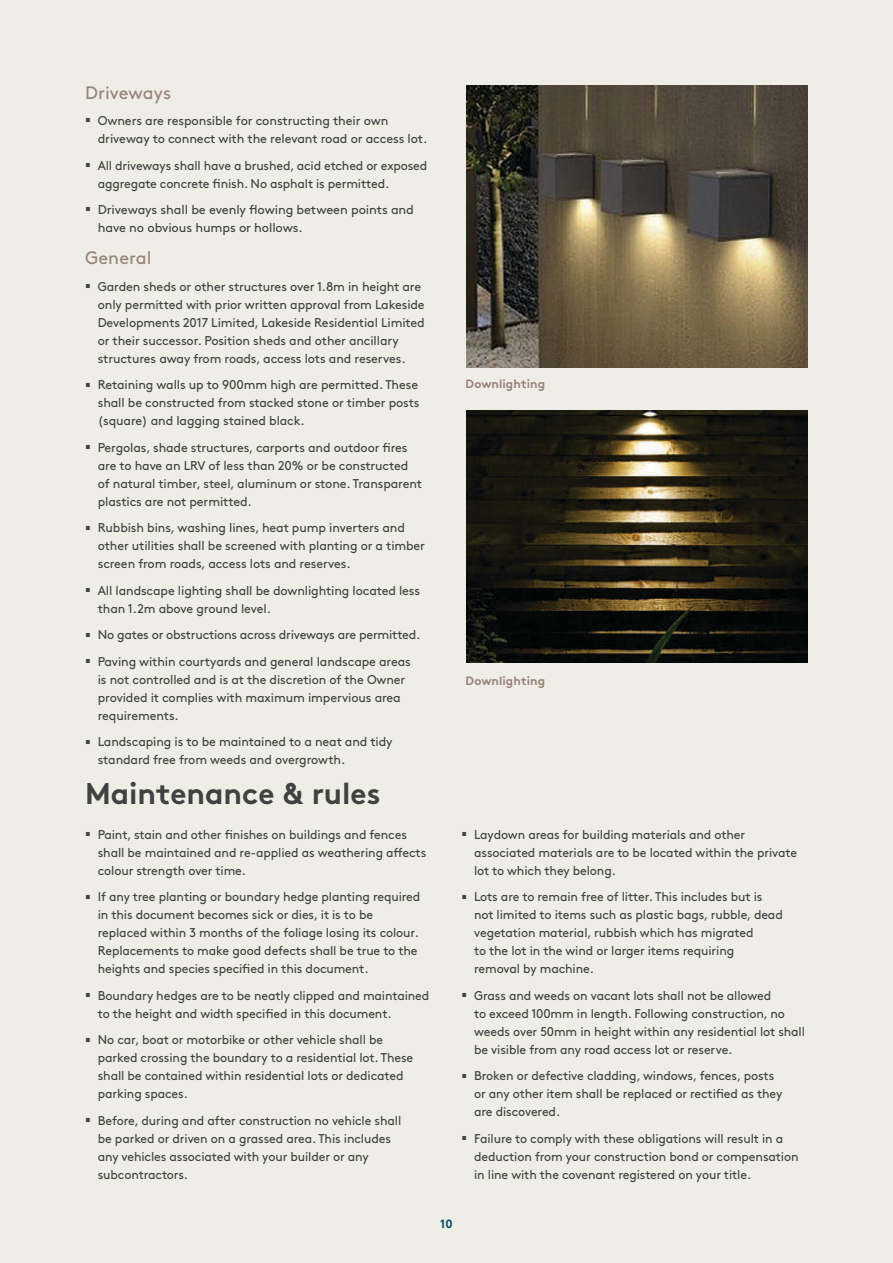
<style>
.page{position:relative;width:893px;height:1263px;background:#eeeee7}
.page>*{position:absolute;margin:0;border:0;box-sizing:border-box;transform-origin:0 0}
.t1{font:51px "Brown";color:#414142;scale:.24 1}
.t2{font:51px "Brown";color:#414142;scale:.25 1}
.t3{font:700 30px "Brown";color:#414142}
.t4{font:18px "Brown";letter-spacing:.005em;color:#978277}
.t5{font:12.75px/18px "Brown";letter-spacing:-.01em;color:#414142}
.t6{font:700 12px "Brown";letter-spacing:.005em;color:#978277}
.t7{font:700 12px "Brown";color:#005074}
</style>
<div class="page">
<img style="left:466px;top:85px;width:342px;height:282px">
<img style="left:466px;top:410px;width:342px;height:253px">
<h3 class="t4" style="left:85px;top:79px;width:88px">Driveways</h3>
<h1 class="t2" style="left:85px;top:77px;width:25px">-</h1>
<p class="t5" style="left:98px;top:111px;width:331px">Owners are responsible for constructing their own driveway to connect with the relevant road or access lot.</p>
<h1 class="t1" style="left:85px;top:121px;width:25px">-</h1>
<p class="t5" style="left:98px;top:155px;width:331px">All driveways shall have a brushed, acid etched or exposed aggregate concrete finish. No asphalt is permitted.</p>
<h1 class="t2" style="left:85px;top:166px;width:25px">-</h1>
<p class="t5" style="left:98px;top:200px;width:318px">Driveways shall be evenly flowing between points and have no obvious humps or hollows.</p>
<h3 class="t4" style="left:85px;top:244px;width:68px">General</h3>
<h1 class="t1" style="left:85px;top:242px;width:25px">-</h1>
<p class="t5" style="left:98px;top:276px;width:328px">Garden sheds or other structures over 1.8m in height are only permitted with prior written approval from Lakeside Developments 2017 Limited, Lakeside Residential Limited or their successor. Position sheds and other ancillary structures away from roads, access lots and reserves.</p>
<h1 class="t1" style="left:85px;top:341px;width:25px">-</h1>
<p class="t5" style="left:98px;top:375px;width:323px;text-align:justify">Retaining walls up to 900mm high are permitted. These shall be constructed from stacked stone or timber posts (square) and lagging stained black.</p>
<h1 class="t1" style="left:85px;top:403px;width:25px">-</h1>
<p class="t5" style="left:98px;top:437px;width:326px">Pergolas, shade structures, carports and outdoor fires are to have an LRV of less than 20% or be constructed of natural timber, steel, aluminum or stone. Transparent plastics are not permitted.</p>
<h1 class="t1" style="left:85px;top:484px;width:25px">-</h1>
<p class="t5" style="left:98px;top:518px;width:329px">Rubbish bins, washing lines, heat pump inverters and other utilities shall be screened with planting or a timber screen from roads, access lots and reserves.</p>
<h1 class="t1" style="left:85px;top:546px;width:25px">-</h1>
<p class="t5" style="left:98px;top:580px;width:324px">All landscape lighting shall be downlighting located less than 1.2m above ground level.</p>
<h1 class="t1" style="left:85px;top:591px;width:25px">-</h1>
<p class="t5" style="left:98px;top:625px;width:324px">No gates or obstructions across driveways are permitted.</p>
<h1 class="t1" style="left:85px;top:617px;width:25px">-</h1>
<p class="t5" style="left:98px;top:651px;width:315px">Paving within courtyards and general landscape areas is not controlled and is at the discretion of the Owner provided it complies with maximum impervious area requirements.</p>
<h1 class="t1" style="left:85px;top:698px;width:25px">-</h1>
<p class="t5" style="left:98px;top:732px;width:296px">Landscaping is to be maintained to a neat and tidy standard free from weeds and overgrowth.</p>
<h2 class="t3" style="left:85px;top:769px;width:297px">Maintenance &amp; rules</h2>
<h1 class="t1" style="left:85px;top:790px;width:25px">-</h1>
<p class="t5" style="left:98px;top:824px;width:330px">Paint, stain and other finishes on buildings and fences shall be maintained and re-applied as weathering affects colour strength over time.</p>
<h1 class="t1" style="left:85px;top:853px;width:25px">-</h1>
<p class="t5" style="left:98px;top:887px;width:324px">If any tree planting or boundary hedge planting required in this document becomes sick or dies, it is to be replaced within 3 months of the foliage losing its colour.<br>Replacements to make good defects shall be true to the heights and species specified in this document.</p>
<h1 class="t1" style="left:85px;top:951px;width:25px">-</h1>
<p class="t5" style="left:98px;top:985px;width:333px">Boundary hedges are to be neatly clipped and maintained to the height and width specified in this document.</p>
<h1 class="t1" style="left:85px;top:996px;width:25px">-</h1>
<p class="t5" style="left:98px;top:1030px;width:317px">No car, boat or motorbike or other vehicle shall be parked crossing the boundary to a residential lot. These shall be contained within residential lots or dedicated parking spaces.</p>
<h1 class="t1" style="left:85px;top:1076px;width:25px">-</h1>
<p class="t5" style="left:98px;top:1110px;width:305px">Before, during and after construction no vehicle shall be parked or driven on a grassed area. This includes any vehicles associated with your builder or any subcontractors.</p>
<p class="t6" style="left:466px;top:374px;width:81px">Downlighting</p>
<p class="t6" style="left:466px;top:671px;width:81px">Downlighting</p>
<h1 class="t1" style="left:461px;top:790px;width:25px">-</h1>
<p class="t5" style="left:474px;top:824px;width:324px">Laydown areas for building materials and other associated materials are to be located within the private lot to which they belong.</p>
<h1 class="t1" style="left:461px;top:853px;width:25px">-</h1>
<p class="t5" style="left:474px;top:887px;width:310px">Lots are to remain free of litter. This includes but is not limited to items such as plastic bags, rubble, dead vegetation material, rubbish which has migrated<br>to the lot in the wind or larger items requiring removal by machine.</p>
<h1 class="t1" style="left:461px;top:951px;width:25px">-</h1>
<p class="t5" style="left:474px;top:985px;width:332px">Grass and weeds on vacant lots shall not be allowed<br>to exceed 100mm in length. Following construction, no weeds over 50mm in height within any residential lot shall be visible from any road access lot or reserve.</p>
<h1 class="t1" style="left:461px;top:1032px;width:25px">-</h1>
<p class="t5" style="left:474px;top:1066px;width:310px">Broken or defective cladding, windows, fences, posts or any other item shall be replaced or rectified as they are discovered.</p>
<h1 class="t1" style="left:461px;top:1094px;width:25px">-</h1>
<p class="t5" style="left:474px;top:1128px;width:326px">Failure to comply with these obligations will result in a deduction from your construction bond or compensation in line with the covenant registered on your title.</p>
<p class="t7" style="left:440px;top:1214px;width:14px">10</p>
</div>
